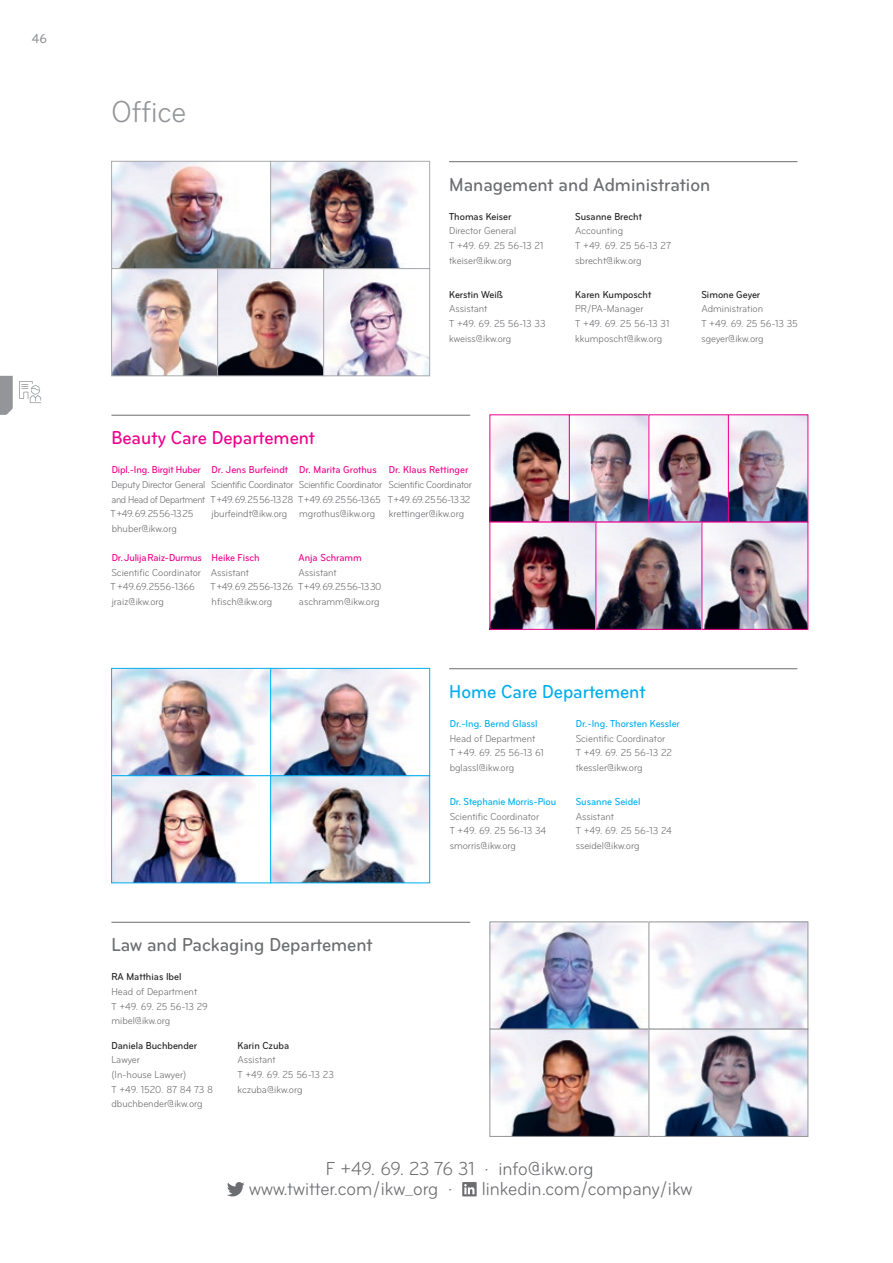
<style>
.page{position:relative;width:893px;height:1263px;background:#fff}
.page>*{position:absolute;margin:0;border:0;box-sizing:border-box;transform-origin:0 0}
.t1{font:condensed 31.5px "Bryant";color:#939598}
.t2{font:condensed 19.5px/19.5px "Bryant";color:#6c6d70}
.t3{font:500 condensed 19.5px "Bryant";color:#6c6d70}
.t4{font:500 condensed 19.5px "Bryant";color:#ed028c}
.t5{font:500 condensed 19.5px "Bryant";color:#00aeef}
.t6{font:500 condensed 13.5px "Bryant";color:#939598}
.t7{font:condensed 10.5px/14.7px "Bryant";color:#6c6d70}
.t8{font:condensed 10.5px/14.7px "Bryant";letter-spacing:-.03em;color:#6c6d70}
.t9{font:500 condensed 10.5px "Bryant";color:#231f20}
.t10{font:500 condensed 10.5px "Bryant";color:#ed028c}
.t11{font:500 condensed 10.5px "Bryant";color:#00aeef}
.t12{font:condensed 10.5px/14.7px "Bryant";letter-spacing:-.02em;color:#6c6d70}
.t13{font:500 condensed 10.5px "Bryant";letter-spacing:-.02em;color:#ed028c}
</style>
<div class="page">
<hr style="left:111px;top:415px;width:359px;height:1px;background:#6c6d70">
<hr style="left:449px;top:161px;width:348px;height:1px;background:#6c6d70">
<hr style="left:449px;top:668px;width:348px;height:1px;background:#6c6d70">
<hr style="left:111px;top:922px;width:359px;height:1px;background:#6c6d70">
<svg style="left:227px;top:1182px;width:17px;height:14px"></svg>
<svg style="left:462px;top:1182px;width:15px;height:14px"></svg>
<img style="left:113px;top:163px;width:315px;height:211px">
<div style="left:111px;top:268px;width:107px;height:108px;border:1px solid #a8a9ad"></div>
<div style="left:217px;top:268px;width:107px;height:108px;border:1px solid #a8a9ad"></div>
<div style="left:323px;top:268px;width:107px;height:108px;border:1px solid #a8a9ad"></div>
<div style="left:111px;top:161px;width:160px;height:108px;border:1px solid #a8a9ad"></div>
<div style="left:270px;top:161px;width:160px;height:108px;border:1px solid #a8a9ad"></div>
<img style="left:491px;top:416px;width:315px;height:212px">
<div style="left:569px;top:414px;width:80px;height:108px;border:1px solid #ed028c"></div>
<div style="left:728px;top:414px;width:80px;height:108px;border:1px solid #ed028c"></div>
<img style="left:113px;top:670px;width:315px;height:211px">
<div style="left:111px;top:775px;width:160px;height:108px;border:1px solid #00aeef"></div>
<div style="left:270px;top:775px;width:160px;height:108px;border:1px solid #00aeef"></div>
<div style="left:111px;top:668px;width:160px;height:108px;border:1px solid #00aeef"></div>
<div style="left:270px;top:668px;width:160px;height:108px;border:1px solid #00aeef"></div>
<img style="left:491px;top:923px;width:315px;height:212px">
<div style="left:489px;top:921px;width:160px;height:108px;border:1px solid #939598"></div>
<svg style="left:650px;top:923px;width:156px;height:104px"></svg>
<div style="left:648px;top:921px;width:160px;height:108px;border:1px solid #939598"></div>
<div style="left:489px;top:1029px;width:160px;height:108px;border:1px solid #939598"></div>
<div style="left:648px;top:1029px;width:160px;height:108px;border:1px solid #939598"></div>
<svg style="left:19px;top:381px;width:22px;height:22px"></svg>
<svg style="left:0;top:376px;width:13px;height:39px"></svg>
<p class="t6" style="left:32px;top:30px;width:17px">46</p>
<h1 class="t1" style="left:111px;top:94px;width:76px">Office</h1>
<h2 class="t4" style="left:111px;top:426px;width:205px">Beauty Care Departement</h2>
<h2 class="t3" style="left:449px;top:172px;width:263px">Management and Administration</h2>
<p class="t9" style="left:449px;top:210px;width:64px">Thomas Keiser</p>
<p class="t7" style="left:449px;top:224px;width:96px">Director General<br>T +49. 69. 25 56-13 21 tkeiser@ikw.org</p>
<p class="t9" style="left:449px;top:288px;width:55px">Kerstin Weiß</p>
<p class="t7" style="left:449px;top:302px;width:98px">Assistant<br>T +49. 69. 25 56-13 33 kweiss@ikw.org</p>
<p class="t9" style="left:575px;top:210px;width:68px">Susanne Brecht</p>
<p class="t7" style="left:575px;top:224px;width:97px">Accounting<br>T +49. 69. 25 56-13 27 sbrecht@ikw.org</p>
<p class="t9" style="left:575px;top:288px;width:77px">Karen Kumposcht</p>
<p class="t7" style="left:575px;top:302px;width:96px">PR/PA-Manager<br>T +49. 69. 25 56-13 31 kkumposcht@ikw.org</p>
<p class="t9" style="left:701px;top:288px;width:60px">Simone Geyer</p>
<p class="t7" style="left:701px;top:302px;width:98px">Administration<br>T +49. 69. 25 56-13 35 sgeyer@ikw.org</p>
<p class="t10" style="left:299px;top:463px;width:79px">Dr. Marita Grothus</p>
<p class="t8" style="left:299px;top:477px;width:85px">Scientific Coordinator</p>
<p class="t8" style="left:210px;top:492px;width:172px">T+49.69.2556-1328 T+49.69.2556-1365</p>
<p class="t7" style="left:299px;top:507px;width:78px">mgrothus@ikw.org</p>
<p class="t10" style="left:212px;top:463px;width:78px">Dr. Jens Burfeindt</p>
<p class="t8" style="left:211px;top:477px;width:84px">Scientific Coordinator</p>
<p class="t7" style="left:212px;top:507px;width:77px">jburfeindt@ikw.org</p>
<p class="t13" style="left:112px;top:463px;width:91px">Dipl.-Ing. Birgit Huber</p>
<p class="t12" style="left:111px;top:477px;width:96px">Deputy Director General and Head of Department<br>T+49.69.2556-1325 bhuber@ikw.org</p>
<p class="t10" style="left:389px;top:463px;width:81px">Dr. Klaus Rettinger</p>
<p class="t8" style="left:388px;top:477px;width:86px">Scientific Coordinator<br>T+49.69.2556-1332 krettinger@ikw.org</p>
<p class="t10" style="left:112px;top:551px;width:92px">Dr.JulijaRaiz-Durmus</p>
<p class="t7" style="left:111px;top:565px;width:92px">Scientific Coordinator<br>T+49.69.2556-1366 jraiz@ikw.org</p>
<p class="t10" style="left:299px;top:551px;width:65px">Anja Schramm</p>
<p class="t7" style="left:298px;top:565px;width:85px">Assistant<br>T+49.69.2556-1330 aschramm@ikw.org</p>
<p class="t10" style="left:212px;top:551px;width:50px">Heike Fisch</p>
<p class="t7" style="left:210px;top:565px;width:84px">Assistant<br>T+49.69.2556-1326 hfisch@ikw.org</p>
<h2 class="t3" style="left:111px;top:933px;width:263px">Law and Packaging Departement</h2>
<p class="t9" style="left:111px;top:970px;width:72px">RA Matthias Ibel</p>
<p class="t7" style="left:111px;top:984px;width:98px">Head of Department<br>T +49. 69. 25 56-13 29 mibel@ikw.org</p>
<p class="t9" style="left:111px;top:1039px;width:87px">Daniela Buchbender</p>
<p class="t7" style="left:111px;top:1053px;width:103px">Lawyer<br>(In-house Lawyer)<br>T +49. 1520. 87 84 73 8 dbuchbender@ikw.org</p>
<p class="t9" style="left:238px;top:1039px;width:53px">Karin Czuba</p>
<p class="t7" style="left:238px;top:1053px;width:98px">Assistant<br>T +49. 69. 25 56-13 23 kczuba@ikw.org</p>
<h2 class="t5" style="left:449px;top:679px;width:198px">Home Care Departement</h2>
<p class="t11" style="left:450px;top:717px;width:89px">Dr.-Ing. Bernd Glassl</p>
<p class="t7" style="left:450px;top:731px;width:96px">Head of Department<br>T +49. 69. 25 56-13 61 bglassl@ikw.org</p>
<p class="t11" style="left:450px;top:795px;width:108px">Dr. Stephanie Morris-Piou</p>
<p class="t7" style="left:450px;top:809px;width:98px">Scientific Coordinator<br>T +49. 69. 25 56-13 34 smorris@ikw.org</p>
<p class="t11" style="left:576px;top:717px;width:106px">Dr.-Ing. Thorsten Kessler</p>
<p class="t7" style="left:576px;top:731px;width:98px">Scientific Coordinator<br>T +49. 69. 25 56-13 22 tkessler@ikw.org</p>
<p class="t11" style="left:576px;top:795px;width:66px">Susanne Seidel</p>
<p class="t7" style="left:576px;top:809px;width:98px">Assistant<br>T +49. 69. 25 56-13 24 sseidel@ikw.org</p>
<h2 class="t2" style="left:249px;top:1159px;width:346px;text-indent:77px">F +49. 69. 23 76 31 · info@ikw.org www.twitter.com/ikw_org ·</h2>
<h2 class="t2" style="left:482px;top:1179px;width:212px">linkedin.com/company/ikw</h2>
</div>
